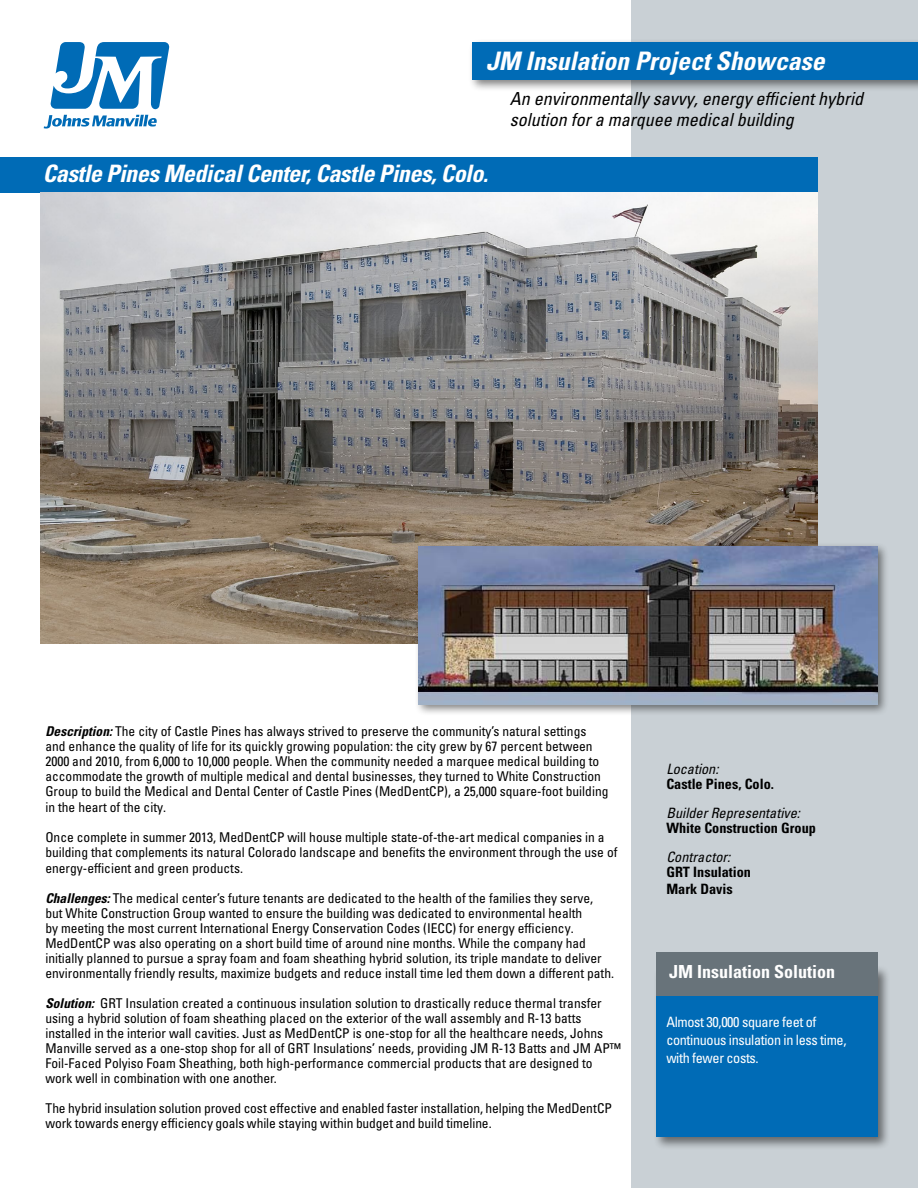
<style>
.page{position:relative;width:918px;height:1188px;background:#fff}
.page>*{position:absolute;margin:0;border:0;box-sizing:border-box;transform-origin:0 0}
.t1{font:italic 700 condensed 25.5px "Univers LT Pro";color:#fff}
.t2{font:italic 700 condensed 24px "Univers LT Pro";letter-spacing:-.02em;color:#fff}
.t3{font:italic condensed 18px/21px "Univers LT Pro";color:#000}
.t4{font:700 condensed 18px "Univers LT Pro";color:#fff}
.t5{font:condensed 14.25px/18px "Univers LT Pro";letter-spacing:-.025em;color:#fff}
.t6{font:700 condensed 14.25px/17.1px "Univers LT Pro";color:#000}
.t7{font:italic condensed 14.25px "Univers LT Pro";color:#000}
.t8{font:condensed 13.5px/15px "Univers LT Pro";color:#000}
.s1{font-weight:700;font-style:italic}
</style>
<div class="page">
<div style="left:632px;top:0;width:286px;height:1188px;background:#c9d0d5"></div>
<div style="left:468px;top:38px;width:450px;height:54px;background:#000;opacity:.5"></div>
<div style="left:472px;top:42px;width:446px;height:37px;background:#006bb6"></div>
<div style="left:653px;top:965px;width:238px;height:185px;background:#000;opacity:.5"></div>
<div style="left:656px;top:968px;width:222px;height:169px;background:#006bb6"></div>
<div style="left:656px;top:953px;width:222px;height:43px;background:#68737a"></div>
<div style="left:0;top:157px;width:818px;height:35px;background:#006bb6"></div>
<svg style="left:44px;top:115px;width:113px;height:14px"></svg>
<svg style="left:50px;top:42px;width:120px;height:67px"></svg>
<img style="left:40px;top:192px;width:778px;height:452px">
<div style="left:415px;top:542px;width:474px;height:174px;background:#000;opacity:.5"></div>
<img style="left:418px;top:547px;width:460px;height:157px">
<h1 class="t1" style="left:486px;top:45px;width:340px">JM Insulation Project Showcase</h1>
<h3 class="t3" style="left:510px;top:88px;width:355px">An environmentally savvy, energy efficient hybrid solution for a marquee medical building</h3>
<h2 class="t2" style="left:43px;top:159px;width:447px">Castle Pines Medical Center, Castle Pines, Colo.</h2>
<p class="t8" style="left:45px;top:723px;width:565px"><span class="s1">Description:</span> The city of Castle Pines has always strived to preserve the community’s natural settings and enhance the quality of life for its quickly growing population: the city grew by 67 percent between 2000 and 2010, from 6,000 to 10,000 people. When the community needed a marquee medical building to accommodate the growth of multiple medical and dental businesses, they turned to White Construction Group to build the Medical and Dental Center of Castle Pines (MedDentCP), a 25,000 square-foot building in the heart of the city.</p>
<p class="t8" style="left:45px;top:829px;width:574px;line-height:15.6px">Once complete in summer 2013, MedDentCP will house multiple state-of-the-art medical companies in a building that complements its natural Colorado landscape and benefits the environment through the use of energy-efficient and green products.</p>
<p class="t8" style="left:45px;top:890px;width:570px"><span class="s1">Challenges:</span> The medical center’s future tenants are dedicated to the health of the families they serve,<br>but White Construction Group wanted to ensure the building was dedicated to environmental health<br>by meeting the most current International Energy Conservation Codes (IECC) for energy efficiency.<br>MedDentCP was also operating on a short build time of around nine months. While the company had initially planned to pursue a spray foam and foam sheathing hybrid solution, its triple mandate to deliver environmentally friendly results, maximize budgets and reduce install time led them down a different path.</p>
<p class="t8" style="left:45px;top:995px;width:577px"><span class="s1">Solution:</span> GRT Insulation created a continuous insulation solution to drastically reduce thermal transfer using a hybrid solution of foam sheathing placed on the exterior of the wall assembly and R-13 batts installed in the interior wall cavities. Just as MedDentCP is one-stop for all the healthcare needs, Johns Manville served as a one-stop shop for all of GRT Insulations’ needs, providing JM R-13 Batts and JM AP™ Foil-Faced Polyiso Foam Sheathing, both high-performance commercial products that are designed to work well in combination with one another.</p>
<p class="t8" style="left:45px;top:1100px;width:568px">The hybrid insulation solution proved cost effective and enabled faster installation, helping the MedDentCP work towards energy efficiency goals while staying within budget and build timeline.</p>
<p class="t7" style="left:666px;top:760px;width:54px">Location:</p>
<p class="t6" style="left:666px;top:775px;width:109px">Castle Pines, Colo.</p>
<p class="t7" style="left:666px;top:804px;width:135px">Builder Representative:</p>
<p class="t6" style="left:666px;top:819px;width:151px">White Construction Group</p>
<p class="t7" style="left:666px;top:848px;width:66px">Contractor:</p>
<p class="t6" style="left:666px;top:863px;width:86px">GRT Insulation<br>Mark Davis</p>
<h3 class="t4" style="left:669px;top:960px;width:168px">JM Insulation Solution</h3>
<p class="t5" style="left:666px;top:1013px;width:182px">Almost 30,000 square feet of continuous insulation in less time, with fewer costs.</p>
</div>
